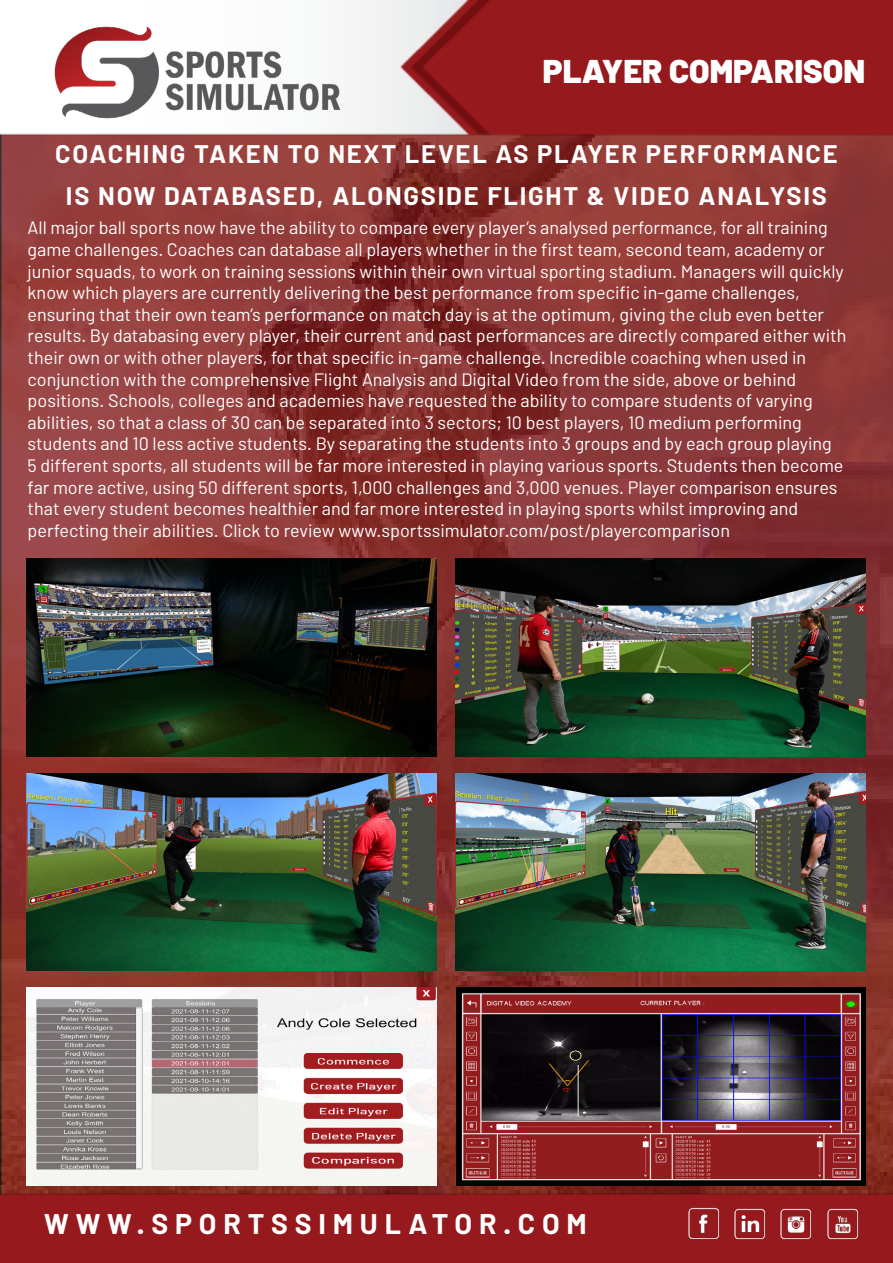
<style>
.page{position:relative;width:893px;height:1263px;background:#fff}
.page>*{position:absolute;margin:0;border:0;box-sizing:border-box;transform-origin:0 0}
.t1{font:900 33px "Barlow";color:#fff}
.t2{font:700 28.5px "Barlow";letter-spacing:.24em;color:#fff}
.t3{font:700 25.5px/42px "Barlow";letter-spacing:.07em;color:#fff;text-align:center}
.t4{font:18px/21.6px "Barlow";color:#fff}
</style>
<div class="page">
<img style="left:0;top:0;width:892px;height:1263px">
<img style="left:456px;top:559px;width:409px;height:197px">
<img style="left:26px;top:21px;width:330px;height:101px">
<img style="left:456px;top:773px;width:409px;height:198px">
<img style="left:27px;top:559px;width:409px;height:197px">
<img style="left:27px;top:987px;width:409px;height:198px">
<img style="left:27px;top:773px;width:409px;height:198px">
<img style="left:685px;top:1204px;width:37px;height:38px">
<img style="left:731px;top:1204px;width:37px;height:38px">
<img style="left:778px;top:1204px;width:37px;height:38px">
<img style="left:824px;top:1204px;width:37px;height:39px">
<img style="left:456px;top:987px;width:409px;height:198px">
<h1 class="t1" style="left:543px;top:51px;width:324px">PLAYER COMPARISON</h1>
<h3 class="t3" style="left:55px;top:133px;width:784px">COACHING TAKEN TO NEXT LEVEL AS PLAYER PERFORMANCE<br>IS NOW DATABASED, ALONGSIDE FLIGHT &amp; VIDEO ANALYSIS</h3>
<p class="t4" style="left:28px;top:217px;width:820px">All major ball sports now have the ability to compare every player’s analysed performance, for all training game challenges. Coaches can database all players whether in the first team, second team, academy or junior squads, to work on training sessions within their own virtual sporting stadium. Managers will quickly know which players are currently delivering the best performance from specific in-game challenges, ensuring that their own team’s performance on match day is at the optimum, giving the club even better results. By databasing every player, their current and past performances are directly compared either with their own or with other players, for that specific in-game challenge. Incredible coaching when used in conjunction with the comprehensive Flight Analysis and Digital Video from the side, above or behind positions. Schools, colleges and academies have requested the ability to compare students of varying abilities, so that a class of 30 can be separated into 3 sectors; 10 best players, 10 medium performing students and 10 less active students. By separating the students into 3 groups and by each group playing<br>5 different sports, all students will be far more interested in playing various sports. Students then become far more active, using 50 different sports, 1,000 challenges and 3,000 venues. Player comparison ensures that every student becomes healthier and far more interested in playing sports whilst improving and perfecting their abilities. Click to review www.sportssimulator.com/post/playercomparison</p>
<h2 class="t2" style="left:44px;top:1206px;width:544px">WWW.SPORTSSIMULATOR.COM</h2>
</div>
